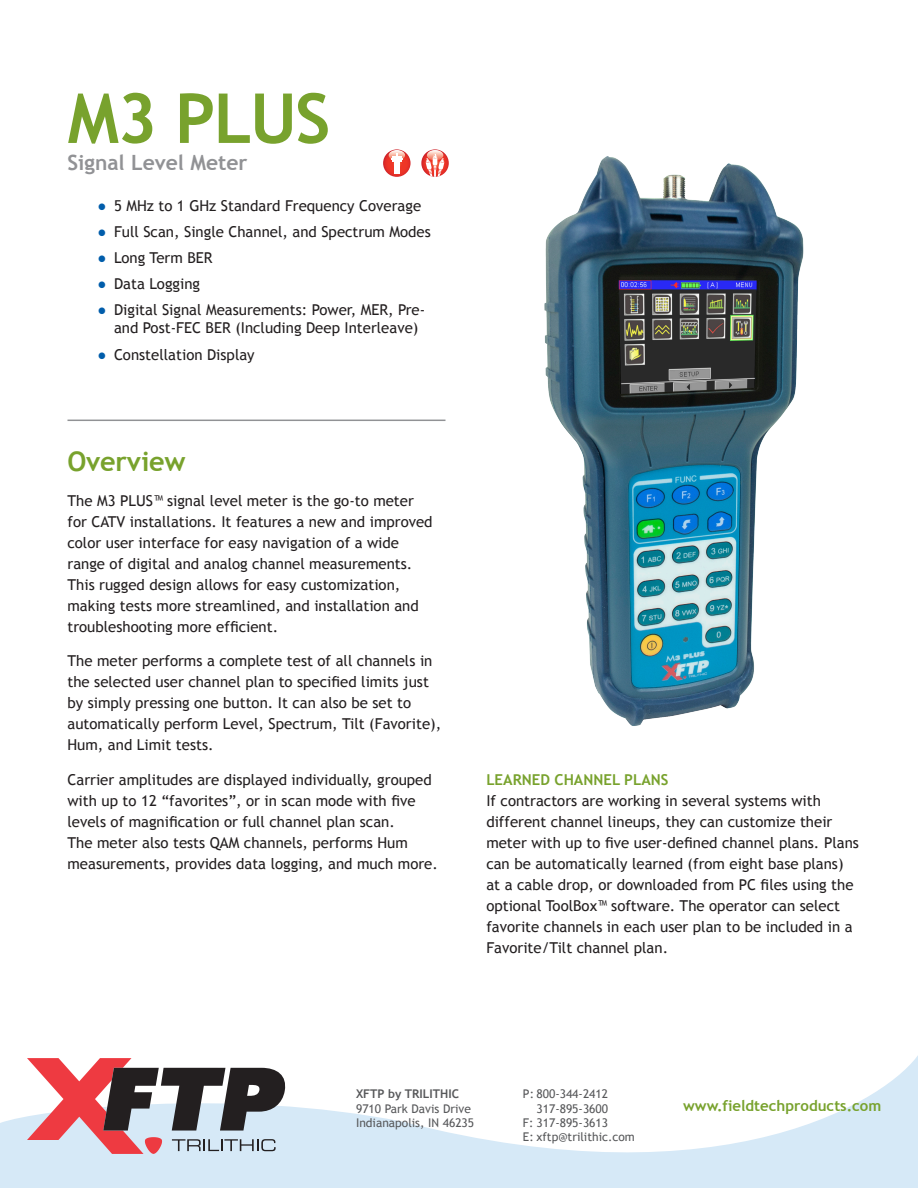
<style>
.page{position:relative;width:918px;height:1188px;background:#fff}
.page>*{position:absolute;margin:0;border:0;box-sizing:border-box;transform-origin:0 0}
.Title_-_page_1{font:700 69px "Trebuchet MS";letter-spacing:-.025em;color:#78a22d}
.Headline_1{font:700 27px "Trebuchet MS";letter-spacing:-.01em;color:#78a22d}
.Sub_Title{font:700 21px "Trebuchet MS";color:#919295}
.Body_Text{font:15px/21px "Trebuchet MS";color:#231f20}
.Into_Bullet_Points{font:15px/18px "Trebuchet MS";color:#231f20}
.Footer_Web{font:700 15px "Trebuchet MS";color:#78a22d}
.Headline_3{font:700 15px "Trebuchet MS";color:#78a22d}
.t1{font:12px "Trebuchet MS";color:#57585a}
.t2{font:700 12px "Trebuchet MS";color:#57585a}
.s1{color:#015dab}
</style>
<div class="page">
<svg style="left:0;top:1055px;width:918px;height:133px"></svg>
<svg style="left:27px;top:1058px;width:258px;height:96px"></svg>
<svg style="left:421px;top:149px;width:28px;height:28px"></svg>
<svg style="left:426px;top:150px;width:18px;height:27px"></svg>
<svg style="left:383px;top:149px;width:28px;height:28px"></svg>
<svg style="left:389px;top:150px;width:16px;height:12px"></svg>
<div style="left:394px;top:162px;width:5px;height:12px;background:#fff"></div>
<hr style="left:68px;top:420px;width:378px;height:1px;background:#919295">
<img style="left:544px;top:156px;width:260px;height:570px">
<p class="Title_-_page_1" style="left:68px;top:75px;width:264px">M3 PLUS</p>
<p class="Sub_Title" style="left:68px;top:149px;width:182px">Signal Level Meter</p>
<p class="Into_Bullet_Points" style="left:98px;top:197px;width:325px"><span class="s1">●</span> 5 MHz to 1 GHz Standard Frequency Coverage</p>
<p class="Into_Bullet_Points" style="left:98px;top:223px;width:335px"><span class="s1">●</span> Full Scan, Single Channel, and Spectrum Modes</p>
<p class="Into_Bullet_Points" style="left:98px;top:249px;width:117px"><span class="s1">●</span> Long Term BER</p>
<p class="Into_Bullet_Points" style="left:98px;top:275px;width:104px"><span class="s1">●</span> Data Logging</p>
<p class="Into_Bullet_Points" style="left:114px;top:301px;width:313px;text-indent:-17px"><span class="s1">●</span> Digital Signal Measurements: Power, MER, Pre&shy;and Post-FEC BER (Including Deep Interleave)</p>
<p class="Into_Bullet_Points" style="left:98px;top:345px;width:159px"><span class="s1">●</span> Constellation Display</p>
<p class="Headline_1" style="left:68px;top:445px;width:120px">Overview</p>
<p class="Body_Text" style="left:68px;top:490px;width:367px">The M3 PLUS™ signal level meter is the go-to meter for CATV installations. It features a new and improved color user interface for easy navigation of a wide range of digital and analog channel measurements.<br>This rugged design allows for easy customization, making tests more streamlined, and installation and troubleshooting more efficient.</p>
<p class="Body_Text" style="left:68px;top:650px;width:375px">The meter performs a complete test of all channels in the selected user channel plan to specified limits just by simply pressing one button. It can also be set to automatically perform Level, Spectrum, Tilt (Favorite), Hum, and Limit tests.</p>
<p class="Body_Text" style="left:68px;top:769px;width:372px">Carrier amplitudes are displayed individually, grouped with up to 12 “favorites”, or in scan mode with five levels of magnification or full channel plan scan.<br>The meter also tests QAM channels, performs Hum measurements, provides data logging, and much more.</p>
<p class="Headline_3" style="left:486px;top:770px;width:184px">LEARNED CHANNEL PLANS</p>
<p class="Body_Text" style="left:486px;top:790px;width:374px">If contractors are working in several systems with different channel lineups, they can customize their meter with up to five user-defined channel plans. Plans can be automatically learned (from eight base plans) at a cable drop, or downloaded from PC files using the optional ToolBox™ software. The operator can select favorite channels in each user plan to be included in a Favorite/Tilt channel plan.</p>
<p class="t2" style="left:356px;top:1087px;width:104px">XFTP by TRILITHIC</p>
<p class="t1" style="left:356px;top:1101px;width:116px">9710 Park Davis Drive</p>
<p class="t1" style="left:356px;top:1115px;width:120px">Indianapolis, IN 46235</p>
<p class="t1" style="left:523px;top:1087px;width:87px">P: 800-344-2412</p>
<p class="t1" style="left:536px;top:1101px;width:73px">317-895-3600</p>
<p class="t1" style="left:523px;top:1115px;width:87px">F: 317-895-3613</p>
<p class="t1" style="left:523px;top:1129px;width:113px">E: xftp@trilithic.com</p>
<p class="Footer_Web" style="left:683px;top:1096px;width:200px">www.fieldtechproducts.com</p>
</div>
